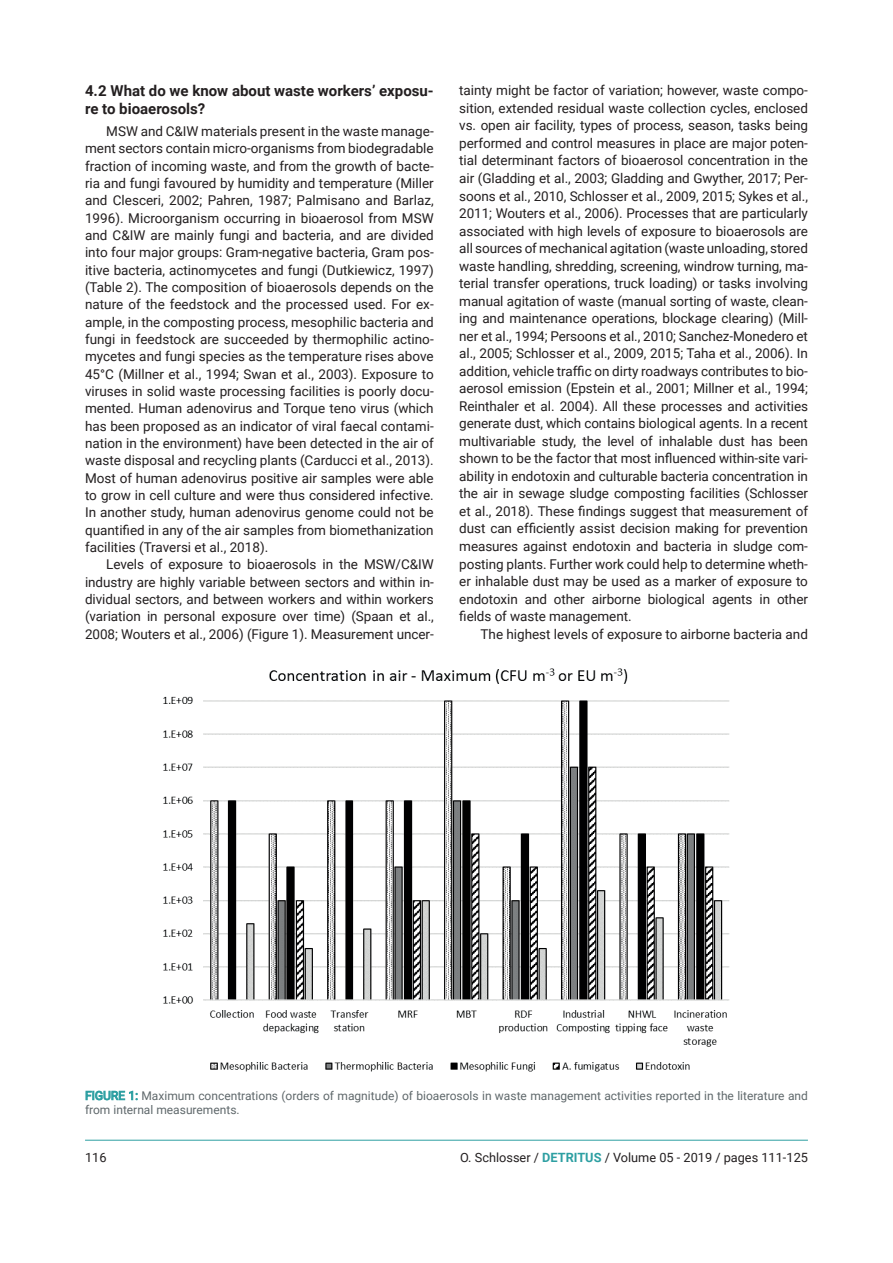
<style>
.page{position:relative;width:893px;height:1263px;background:#fff}
.page>*{position:absolute;margin:0;border:0;box-sizing:border-box;transform-origin:0 0}
.t1{font:700 15px/18px "Roboto";color:#231f20}
.t2{font:13.5px/17.5px "Roboto";letter-spacing:-.005em;color:#231f20;text-align:justify}
.t3{font:12.75px "Roboto";color:#231f20}
.t4{font:12px/14.4px "Roboto";color:#5f686b}
.s1{color:#2d9fa2}
.s2{font-weight:700;color:#2d9fa2}
</style>
<div class="page">
<hr style="left:85px;top:1140px;width:723px;height:1px;background:#2d9fa2">
<img style="left:163px;top:668px;width:567px;height:404px">
<svg style="left:86px;top:1091px;width:52px;height:9px"></svg>
<p class="t1" style="left:85px;top:81px;width:350px">4.2 What do we know about waste workers’ exposu&shy;re to bioaerosols?</p>
<p class="t2" style="left:85px;top:122px;width:350px;text-indent:21px">MSW and C&amp;IW materials present in the waste manage&shy;ment sectors contain micro-organisms from biodegradable fraction of incoming waste, and from the growth of bacte&shy;ria and fungi favoured by humidity and temperature (Miller and Clesceri, 2002; Pahren, 1987; Palmisano and Barlaz, 1996). Microorganism occurring in bioaerosol from MSW and C&amp;IW are mainly fungi and bacteria, and are divided into four major groups: Gram-negative bacteria, Gram pos&shy;itive bacteria, actinomycetes and fungi (Dutkiewicz, 1997) (Table 2). The composition of bioaerosols depends on the nature of the feedstock and the processed used. For ex&shy;ample, in the composting process, mesophilic bacteria and fungi in feedstock are succeeded by thermophilic actino&shy;mycetes and fungi species as the temperature rises above 45°C (Millner et al., 1994; Swan et al., 2003). Exposure to viruses in solid waste processing facilities is poorly docu&shy;mented. Human adenovirus and Torque teno virus (which has been proposed as an indicator of viral faecal contami&shy;nation in the environment) have been detected in the air of waste disposal and recycling plants (Carducci et al., 2013).<br>Most of human adenovirus positive air samples were able to grow in cell culture and were thus considered infective.<br>In another study, human adenovirus genome could not be quantified in any of the air samples from biomethanization facilities (Traversi et al., 2018).</p>
<p class="t2" style="left:85px;top:555px;width:350px;text-indent:21px">Levels of exposure to bioaerosols in the MSW/C&amp;IW industry are highly variable between sectors and within in&shy;dividual sectors, and between workers and within workers (variation in personal exposure over time) (Spaan et al., 2008; Wouters et al., 2006) (Figure 1). Measurement uncer-</p>
<p class="t2" style="left:459px;top:81px;width:350px">tainty might be factor of variation; however, waste compo&shy;sition, extended residual waste collection cycles, enclosed vs. open air facility, types of process, season, tasks being performed and control measures in place are major poten&shy;tial determinant factors of bioaerosol concentration in the air (Gladding et al., 2003; Gladding and Gwyther, 2017; Per&shy;soons et al., 2010, Schlosser et al., 2009, 2015; Sykes et al., 2011; Wouters et al., 2006). Processes that are particularly associated with high levels of exposure to bioaerosols are all sources of mechanical agitation (waste unloading, stored waste handling, shredding, screening, windrow turning, ma&shy;terial transfer operations, truck loading) or tasks involving manual agitation of waste (manual sorting of waste, clean&shy;ing and maintenance operations, blockage clearing) (Mill&shy;ner et al., 1994; Persoons et al., 2010; Sanchez-Monedero et al., 2005; Schlosser et al., 2009, 2015; Taha et al., 2006). In addition, vehicle traffic on dirty roadways contributes to bio&shy;aerosol emission (Epstein et al., 2001; Millner et al., 1994; Reinthaler et al. 2004). All these processes and activities generate dust, which contains biological agents. In a recent multivariable study, the level of inhalable dust has been shown to be the factor that most influenced within-site vari&shy;ability in endotoxin and culturable bacteria concentration in the air in sewage sludge composting facilities (Schlosser et al., 2018). These findings suggest that measurement of dust can efficiently assist decision making for prevention measures against endotoxin and bacteria in sludge com&shy;posting plants. Further work could help to determine wheth&shy;er inhalable dust may be used as a marker of exposure to endotoxin and other airborne biological agents in other fields of waste management.</p>
<p class="t2" style="left:480px;top:624px;width:329px">The highest levels of exposure to airborne bacteria and</p>
<p class="t4" style="left:85px;top:1088px;width:724px"><span class="s1">FIGURE 1:</span> Maximum concentrations (orders of magnitude) of bioaerosols in waste management activities reported in the literature and from internal measurements.</p>
<p class="t3" style="left:85px;top:1148px;width:23px">116</p>
<p class="t3" style="left:460px;top:1148px;width:349px">O. Schlosser / <span class="s2">DETRITUS</span> / Volume 05 - 2019 / pages 111-125</p>
</div>
